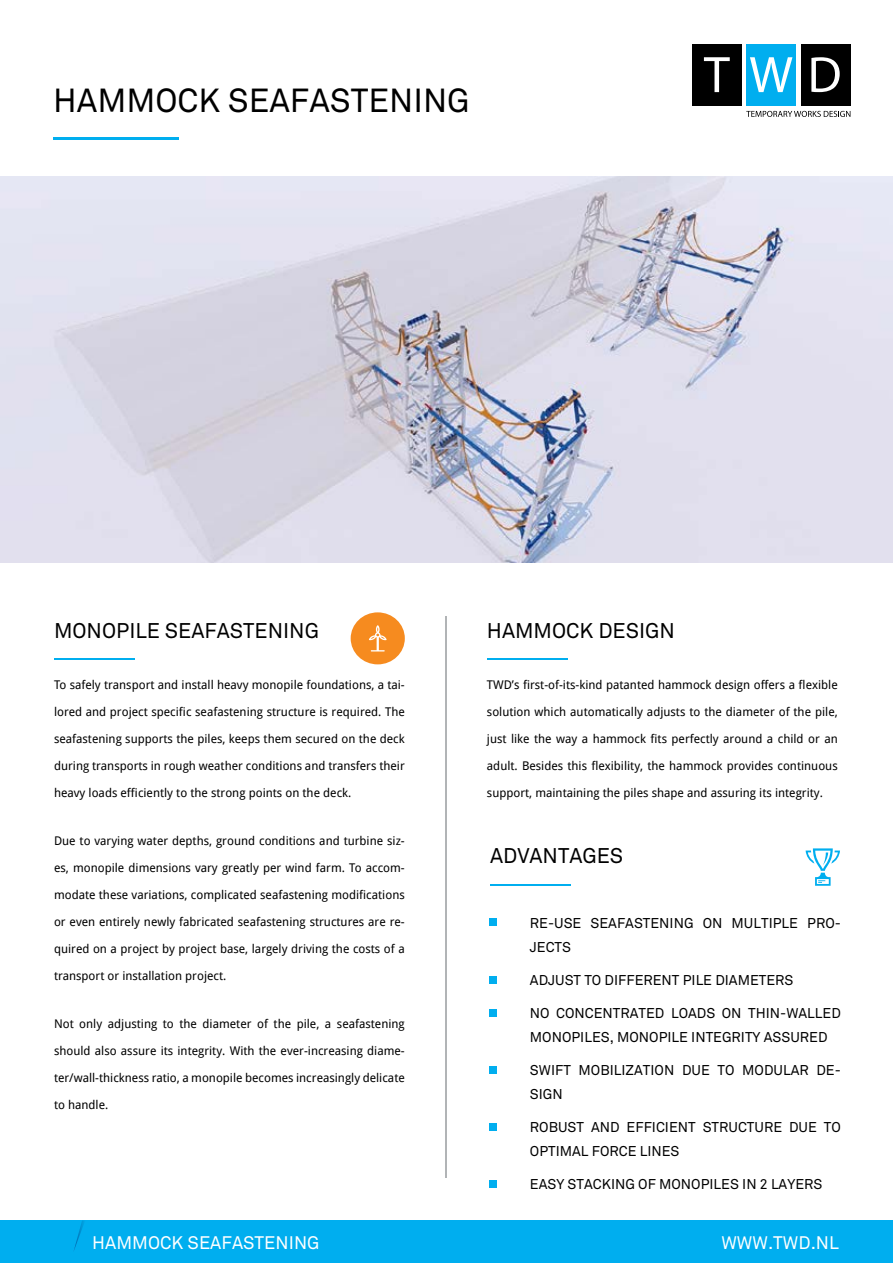
<style>
.page{position:relative;width:893px;height:1263px;background:#fff}
.page>*{position:absolute;margin:0;border:0;box-sizing:border-box;transform-origin:0 0}
.t1{font:33px "Akkurat";color:#000}
.t2{font:21px "Akkurat";color:#000}
.t3{font:18px "Akkurat";color:#fff}
.t4{font:14.1px/24px "Akkurat";color:#000}
.t5{font:12px "Droid Sans";color:#000}
</style>
<div class="page">
<img style="left:0;top:177px;width:893px;height:386px">
<div style="left:0;top:1220px;width:893px;height:43px;background:#00aeef"></div>
<svg style="left:74px;top:1221px;width:10px;height:29px"></svg>
<hr style="left:53px;top:138px;width:126px;height:2px;background:#00aeef">
<hr style="left:54px;top:658px;width:80px;height:2px;background:#00aeef">
<hr style="left:446px;top:617px;width:1px;height:561px;background:#b1b4b6">
<div style="left:746px;top:44px;width:50px;height:61px;background:#00aeef"></div>
<svg style="left:750px;top:57px;width:42px;height:35px"></svg>
<div style="left:692px;top:44px;width:50px;height:61px;background:#000"></div>
<svg style="left:704px;top:57px;width:26px;height:35px"></svg>
<div style="left:801px;top:44px;width:49px;height:61px;background:#000"></div>
<svg style="left:811px;top:57px;width:29px;height:35px"></svg>
<svg style="left:746px;top:111px;width:104px;height:6px"></svg>
<div style="left:351px;top:612px;width:54px;height:52px;background:#f68b1f;border-radius:50%"></div>
<svg style="left:369px;top:625px;width:18px;height:26px"></svg>
<hr style="left:487px;top:658px;width:80px;height:2px;background:#00aeef">
<hr style="left:490px;top:884px;width:80px;height:2px;background:#00aeef">
<svg style="left:806px;top:848px;width:34px;height:38px"></svg>
<div style="left:489px;top:918px;width:8px;height:8px;background:#00aeef"></div>
<div style="left:489px;top:976px;width:8px;height:8px;background:#00aeef"></div>
<div style="left:489px;top:1008px;width:8px;height:8px;background:#00aeef"></div>
<div style="left:489px;top:1066px;width:8px;height:8px;background:#00aeef"></div>
<div style="left:489px;top:1123px;width:8px;height:8px;background:#00aeef"></div>
<div style="left:489px;top:1180px;width:8px;height:8px;background:#00aeef"></div>
<h1 class="t1" style="left:53px;top:81px;width:418px">HAMMOCK SEAFASTENING</h1>
<h2 class="t2" style="left:54px;top:618px;width:267px">MONOPILE SEAFASTENING</h2>
<p class="t5" style="left:54px;top:676px;width:352px">To safely transport and install heavy monopile foundations, a tai-</p>
<p class="t5" style="left:54px;top:703px;width:352px">lored and project specific seafastening structure is required. The</p>
<p class="t5" style="left:54px;top:730px;width:352px">seafastening supports the piles, keeps them secured on the deck</p>
<p class="t5" style="left:54px;top:757px;width:352px">during transports in rough weather conditions and transfers their</p>
<p class="t5" style="left:54px;top:784px;width:299px">heavy loads efficiently to the strong points on the deck.</p>
<p class="t5" style="left:54px;top:832px;width:352px">Due to varying water depths, ground conditions and turbine siz-</p>
<p class="t5" style="left:54px;top:859px;width:352px">es, monopile dimensions vary greatly per wind farm. To accom-</p>
<p class="t5" style="left:54px;top:886px;width:352px">modate these variations, complicated seafastening modifications</p>
<p class="t5" style="left:54px;top:913px;width:352px">or even entirely newly fabricated seafastening structures are re-</p>
<p class="t5" style="left:54px;top:940px;width:352px">quired on a project by project base, largely driving the costs of a</p>
<p class="t5" style="left:54px;top:967px;width:174px">transport or installation project.</p>
<p class="t5" style="left:54px;top:1015px;width:352px">Not only adjusting to the diameter of the pile, a seafastening</p>
<p class="t5" style="left:54px;top:1042px;width:352px">should also assure its integrity. With the ever-increasing diame-</p>
<p class="t5" style="left:54px;top:1069px;width:352px">ter/wall-thickness ratio, a monopile becomes increasingly delicate</p>
<p class="t5" style="left:54px;top:1096px;width:56px">to handle.</p>
<h2 class="t2" style="left:487px;top:618px;width:190px">HAMMOCK DESIGN</h2>
<p class="t5" style="left:487px;top:676px;width:352px">TWD’s first-of-its-kind patanted hammock design offers a flexible</p>
<p class="t5" style="left:487px;top:703px;width:352px">solution which automatically adjusts to the diameter of the pile,</p>
<p class="t5" style="left:487px;top:730px;width:352px">just like the way a hammock fits perfectly around a child or an</p>
<p class="t5" style="left:487px;top:757px;width:352px">adult. Besides this flexibility, the hammock provides continuous</p>
<p class="t5" style="left:487px;top:784px;width:337px">support, maintaining the piles shape and assuring its integrity.</p>
<h2 class="t2" style="left:490px;top:844px;width:135px">ADVANTAGES</h2>
<p class="t4" style="left:530px;top:911px;width:312px">RE-USE SEAFASTENING ON MULTIPLE PRO-<br>JECTS</p>
<p class="t4" style="left:530px;top:968px;width:265px">ADJUST TO DIFFERENT PILE DIAMETERS</p>
<p class="t4" style="left:530px;top:1001px;width:312px">NO CONCENTRATED LOADS ON THIN-WALLED<br>MONOPILES, MONOPILE INTEGRITY ASSURED</p>
<p class="t4" style="left:530px;top:1058px;width:312px">SWIFT MOBILIZATION DUE TO MODULAR DE-<br>SIGN</p>
<p class="t4" style="left:530px;top:1115px;width:312px">ROBUST AND EFFICIENT STRUCTURE DUE TO<br>OPTIMAL FORCE LINES</p>
<p class="t4" style="left:530px;top:1173px;width:294px">EASY STACKING OF MONOPILES IN 2 LAYERS</p>
<h3 class="t3" style="left:92px;top:1232px;width:229px">HAMMOCK SEAFASTENING</h3>
<h3 class="t3" style="left:721px;top:1232px;width:119px">WWW.TWD.NL</h3>
</div>
